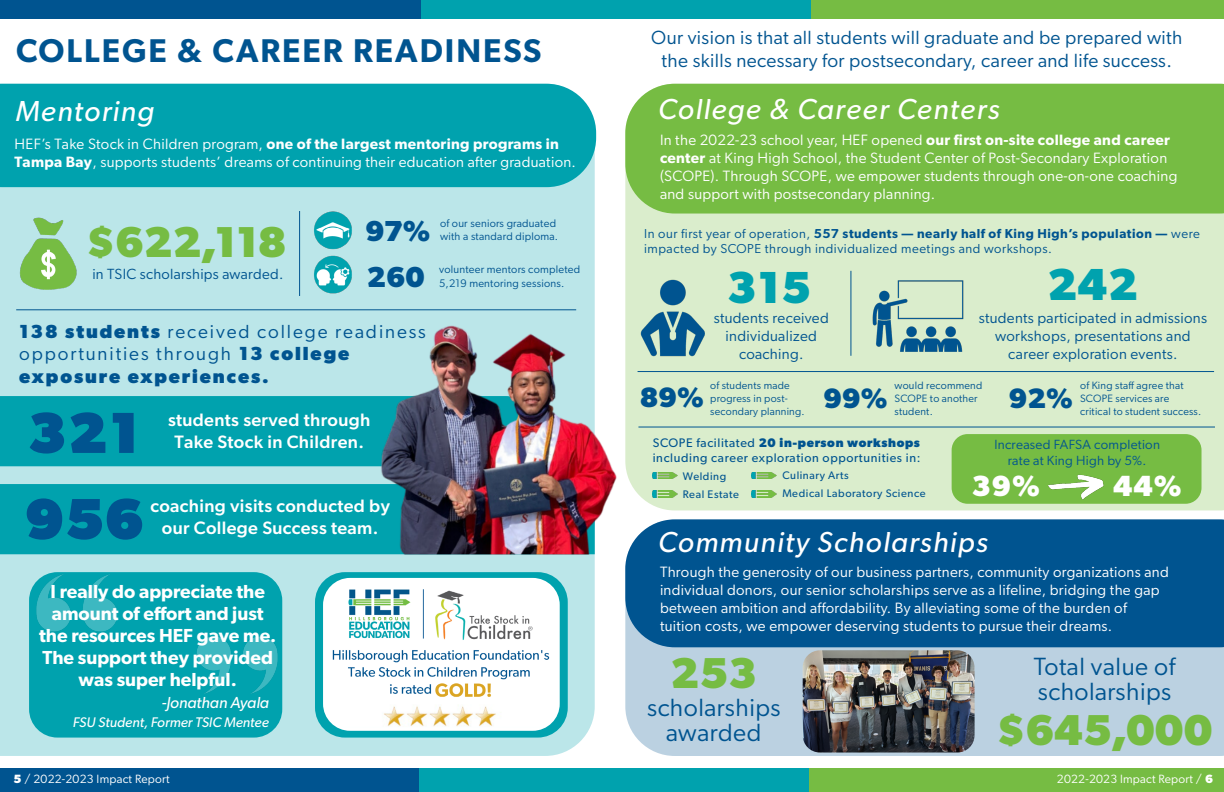
<style>
.page{position:relative;width:1224px;height:792px;background:#fff}
.page>*{position:absolute;margin:0;border:0;box-sizing:border-box;transform-origin:0 0}
.t1{font:800 58px/86.1px "Gibson";letter-spacing:.01em;color:#005490}
.t2{font:700 45px "Gibson";letter-spacing:.02em;color:#00a2ae}
.t3{font:700 43.4px "Gibson";color:#76bc43}
.t4{font:600 33px "Gibson";letter-spacing:.06em;color:#005490}
.t5{font:700 29.3px "Gibson";color:#fff}
.t6{font:italic 29px "Gibson";letter-spacing:.05em;color:#fff}
.t7{font:700 29px "Gibson";color:#005490}
.t8{font:700 28.2px "Gibson";color:#005490}
.t9{font:25px/25px "Gibson";letter-spacing:.02em;color:#005490;text-align:center}
.t10{font:19.1px/23px "Gibson";letter-spacing:.02em;color:#005490;text-align:center}
.t11{font:19px/22.8px "Gibson";letter-spacing:.1em;color:#005490}
.t12{font:600 18.9px/22px "Gibson";color:#fff;text-align:center}
.t13{font:500 18px/21.6px "Gibson";letter-spacing:.02em;color:#fff;text-align:center}
.t14{font:italic 16px "Gibson";letter-spacing:-.005em;color:#fff}
.t15{font:15px/18px "Gibson";letter-spacing:.02em;color:#fff}
.t16{font:15px/18px "Gibson";letter-spacing:.02em;color:#005490;text-align:center}
.t17{font:14.8px "Gibson";letter-spacing:.02em;color:#005490}
.t18{font:italic 14px "Gibson";letter-spacing:-.005em;color:#fff}
.t19{font:13.3px/16px "Gibson";letter-spacing:.02em;color:#005490;text-align:center}
.t20{font:13px/15.6px "Gibson";letter-spacing:.04em;color:#005490}
.t21{font:12.5px/14.9px "Gibson";letter-spacing:.05em;color:#005490}
.t22{font:12px "Gibson";letter-spacing:.02em;color:#fff}
.t23{font:11px/13.2px "Gibson";letter-spacing:.02em;color:#005490}
.t24{font:11px/18px "Gibson";letter-spacing:.05em;color:#005490}
.t25{font:10.7px/12.8px "Gibson";letter-spacing:.02em;color:#005490}
.s1{font-weight:600}
.s2{font-weight:700}
</style>
<div class="page">
<div style="left:394px;top:0;width:426px;height:19px;background:#00a2ae"></div>
<div style="left:0;top:0;width:420px;height:19px;background:#005490"></div>
<div style="left:0;top:187px;width:595px;height:569px;background:#bbe6e9"></div>
<div style="left:393px;top:769px;width:425px;height:23px;background:#00a2ae"></div>
<div style="left:0;top:769px;width:419px;height:23px;background:#005490"></div>
<div style="left:0;top:84px;width:596px;height:103px;background:#00a2ae"></div>
<div style="left:0;top:484px;width:377px;height:70px;background:#00a2ae"></div>
<div style="left:0;top:396px;width:377px;height:70px;background:#00a2ae"></div>
<div style="left:315px;top:572px;width:253px;height:166px;background:#00a2ae;border-radius:30px"></div>
<hr style="left:16px;top:309px;width:560px;height:1px;background:#005490">
<hr style="left:299px;top:211px;width:1px;height:85px;background:#005490">
<img style="left:323px;top:578px;width:237px;height:153px">
<div style="left:29px;top:572px;width:253px;height:166px;background:#00a2ae;border-radius:28px"></div>
<img style="left:196px;top:624px;width:107px;height:77px">
<img style="left:10px;top:567px;width:117px;height:76px">
<img style="left:17px;top:216px;width:61px;height:76px">
<img style="left:308px;top:208px;width:45px;height:91px">
<div style="left:811px;top:0;width:413px;height:19px;background:#76bc43"></div>
<div style="left:810px;top:769px;width:414px;height:23px;background:#76bc43"></div>
<svg style="left:625px;top:84px;width:599px;height:426px;background:#b6db9c"></svg>
<svg style="left:625px;top:519px;width:599px;height:237px;background:#4a85b0"></svg>
<img style="left:636px;top:276px;width:73px;height:86px">
<img style="left:860px;top:272px;width:120px;height:94px">
<hr style="left:850px;top:271px;width:1px;height:85px;background:#005490">
<hr style="left:638px;top:371px;width:576px;height:1px;background:#005490">
<hr style="left:638px;top:427px;width:577px;height:1px;background:#005490">
<img style="left:653px;top:472px;width:24px;height:7px">
<img style="left:653px;top:491px;width:24px;height:6px">
<img style="left:752px;top:472px;width:25px;height:7px">
<img style="left:752px;top:491px;width:25px;height:6px">
<div style="left:952px;top:434px;width:250px;height:70px;background:#76bc43;border-radius:16px"></div>
<img style="left:1048px;top:474px;width:56px;height:26px">
<img style="left:803px;top:650px;width:172px;height:103px">
<img style="left:377px;top:311px;width:240px;height:252px">
<h3 class="t4" style="left:16px;top:31px;width:527px">COLLEGE &amp; CAREER READINESS</h3>
<h3 class="t6" style="left:15px;top:93px;width:140px">Mentoring</h3>
<p class="t15" style="left:15px;top:135px;width:563px">HEF’s Take Stock in Children program, <span class="s1">one of the largest mentoring programs in<br>Tampa Bay</span>, supports students’ dreams of continuing their education after graduation.</p>
<h3 class="t3" style="left:86px;top:216px;width:202px">$622,118</h3>
<p class="t17" style="left:92px;top:265px;width:193px">in TSIC scholarships awarded.</p>
<h3 class="t7" style="left:366px;top:214px;width:66px">97%</h3>
<p class="t23" style="left:440px;top:217px;width:120px">of our seniors graduated with a standard diploma.</p>
<h3 class="t7" style="left:367px;top:260px;width:59px">260</h3>
<p class="t23" style="left:439px;top:263px;width:143px">volunteer mentors completed<br>5,219 mentoring sessions.</p>
<p class="t11" style="left:19px;top:319px;width:408px"><span class="s2">138 students</span> received college readiness opportunities through <span class="s2">13 college exposure experiences.</span></p>
<h1 class="t1" style="left:25px;top:390px;width:120px">321<br>956</h1>
<p class="t13" style="left:168px;top:409px;width:204px">students served through<br>Take Stock in Children.</p>
<p class="t13" style="left:150px;top:495px;width:241px">coaching visits conducted by our College Success team.</p>
<p class="t12" style="left:39px;top:580px;width:239px">I really do appreciate the amount of effort and just the resources HEF gave me.<br>The support they provided was super helpful.</p>
<p class="t14" style="left:162px;top:693px;width:109px">-Jonathan Ayala</p>
<p class="t18" style="left:73px;top:714px;width:198px">FSU Student, Former TSIC Mentee</p>
<p class="t22" style="left:14px;top:772px;width:158px"><span class="s2">5</span> / 2022-2023 Impact Report</p>
<p class="t10" style="left:651px;top:26px;width:533px">Our vision is that all students will graduate and be prepared with the skills necessary for postsecondary, career and life success.</p>
<h3 class="t6" style="left:658px;top:91px;width:343px">College &amp; Career Centers</h3>
<p class="t15" style="left:660px;top:131px;width:519px">In the 2022-23 school year, HEF opened <span class="s1">our first on-site college and career center</span> at King High School, the Student Center of Post-Secondary Exploration (SCOPE). Through SCOPE, we empower students through one-on-one coaching and support with postsecondary planning.</p>
<p class="t20" style="left:644px;top:225px;width:557px">In our first year of operation, <span class="s1">557 students — nearly half of King High’s population —</span> were impacted by SCOPE through individualized meetings and workshops.</p>
<h2 class="t2" style="left:727px;top:260px;width:86px">315</h2>
<p class="t16" style="left:714px;top:308px;width:117px">students received individualized coaching.</p>
<h2 class="t2" style="left:1048px;top:258px;width:92px">242</h2>
<p class="t16" style="left:979px;top:308px;width:230px">students participated in admissions workshops, presentations and career exploration events.</p>
<h3 class="t8" style="left:640px;top:380px;width:66px">89%</h3>
<p class="t25" style="left:710px;top:379px;width:96px">of students made progress in post&shy;secondary planning.</p>
<h3 class="t8" style="left:823px;top:381px;width:66px">99%</h3>
<p class="t25" style="left:895px;top:379px;width:89px">would recommend<br>SCOPE to another student.</p>
<h3 class="t8" style="left:1009px;top:381px;width:65px">92%</h3>
<p class="t25" style="left:1080px;top:379px;width:123px">of King staff agree that<br>SCOPE services are critical to student success.</p>
<p class="t21" style="left:653px;top:435px;width:269px">SCOPE facilitated <span class="s2">20 in-person workshops </span>including career exploration opportunities in:</p>
<p class="t24" style="left:683px;top:467px;width:57px">Welding<br>Real Estate</p>
<p class="t24" style="left:782px;top:466px;width:145px">Culinary Arts<br>Medical Laboratory Science</p>
<p class="t19" style="left:994px;top:436px;width:167px">Increased FAFSA completion rate at King High by 5%.</p>
<h3 class="t5" style="left:971px;top:469px;width:70px">39%</h3>
<h3 class="t5" style="left:1113px;top:469px;width:70px">44%</h3>
<h3 class="t6" style="left:658px;top:525px;width:331px">Community Scholarships</h3>
<p class="t15" style="left:660px;top:563px;width:510px">Through the generosity of our business partners, community organizations and individual donors, our senior scholarships serve as a lifeline, bridging the gap between ambition and affordability. By alleviating some of the burden of tuition costs, we empower deserving students to pursue their dreams.</p>
<h3 class="t3" style="left:671px;top:647px;width:88px">253</h3>
<h3 class="t9" style="left:647px;top:695px;width:135px">scholarships awarded</h3>
<h3 class="t9" style="left:1034px;top:653px;width:143px;text-align:left">Total value of scholarships</h3>
<h3 class="t3" style="left:997px;top:704px;width:218px">$645,000</h3>
<p class="t22" style="left:1057px;top:772px;width:157px">2022-2023 Impact Report / <span class="s2">6</span></p>
</div>
